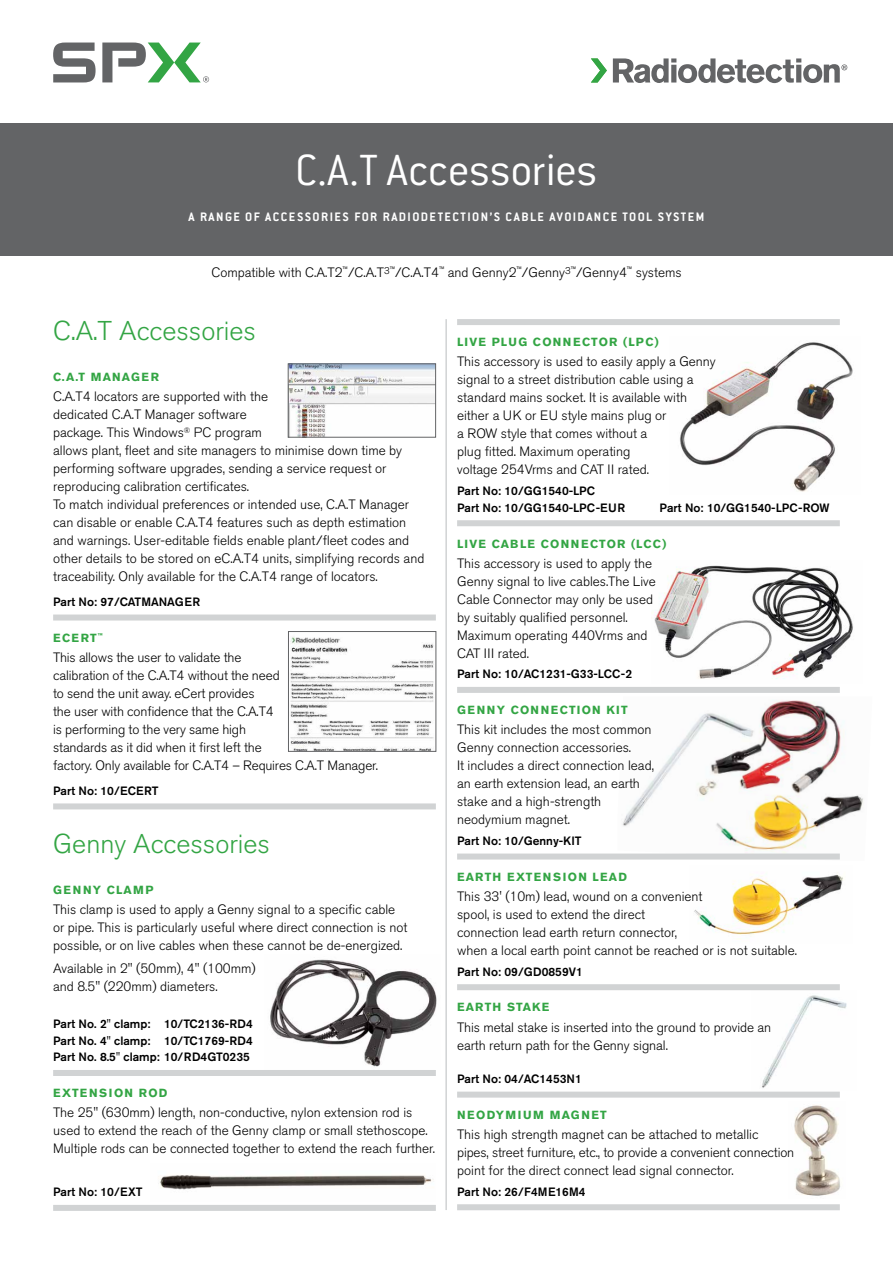
<style>
.page{position:relative;width:893px;height:1263px;background:#fff}
.page>*{position:absolute;margin:0;border:0;box-sizing:border-box;transform-origin:0 0}
.t1{font:300 48px "Conduit ITC Std";letter-spacing:-.01em;color:#fff}
.t2{font:300 27px "Akzidenz Grotesk BE";color:#33a544}
.t3{font:300 13.5px/18px "Akzidenz Grotesk BE";color:#000}
.t4{font:700 13.5px "Conduit ITC Std";letter-spacing:.105em;color:#fff}
.t5{font:500 12px/16.5px "Akzidenz Grotesk BE";color:#000;text-align:justify}
.t6{font:700 11.7px "Akzidenz Grotesk BE";letter-spacing:.1em;color:#33a544}
.t7{font:700 11.7px "Akzidenz Grotesk BE";letter-spacing:.12em;color:#33a544}
</style>
<div class="page">
<img style="left:794px;top:1105px;width:47px;height:91px">
<img style="left:762px;top:995px;width:85px;height:93px">
<img style="left:694px;top:872px;width:149px;height:63px">
<img style="left:618px;top:700px;width:245px;height:160px">
<img style="left:654px;top:565px;width:199px;height:114px">
<img style="left:680px;top:342px;width:173px;height:150px">
<img style="left:270px;top:959px;width:167px;height:108px">
<div style="left:0;top:123px;width:893px;height:132px;background:#636466"></div>
<svg style="left:102px;top:43px;width:107px;height:39px"></svg>
<svg style="left:53px;top:43px;width:43px;height:39px"></svg>
<svg style="left:591px;top:58px;width:16px;height:25px"></svg>
<svg style="left:613px;top:58px;width:234px;height:25px"></svg>
<div style="left:53px;top:614px;width:383px;height:6px;background:#d1d3d4"></div>
<div style="left:53px;top:803px;width:383px;height:6px;background:#d1d3d4"></div>
<div style="left:53px;top:1070px;width:383px;height:6px;background:#d1d3d4"></div>
<div style="left:53px;top:1205px;width:383px;height:6px;background:#d1d3d4"></div>
<div style="left:457px;top:319px;width:383px;height:6px;background:#d1d3d4"></div>
<div style="left:457px;top:520px;width:383px;height:6px;background:#d1d3d4"></div>
<div style="left:457px;top:687px;width:383px;height:6px;background:#d1d3d4"></div>
<div style="left:457px;top:853px;width:383px;height:6px;background:#d1d3d4"></div>
<div style="left:457px;top:984px;width:383px;height:6px;background:#d1d3d4"></div>
<div style="left:457px;top:1091px;width:383px;height:6px;background:#d1d3d4"></div>
<div style="left:457px;top:1204px;width:383px;height:6px;background:#d1d3d4"></div>
<hr style="left:445px;top:319px;width:2px;height:891px;background:#d1d3d4">
<img style="left:290px;top:637px;width:144px;height:113px">
<div style="left:288px;top:631px;width:148px;height:121px;border:1px solid #636466"></div>
<img style="left:158px;top:1175px;width:276px;height:15px">
<img style="left:290px;top:366px;width:144px;height:69px">
<div style="left:288px;top:364px;width:148px;height:73px;border:1px solid #636466"></div>
<h1 class="t1" style="left:295px;top:141px;width:304px">C.A.T Accessories</h1>
<p class="t4" style="left:189px;top:208px;width:517px">A RANGE OF ACCESSORIES FOR RADIODETECTION’S CABLE AVOIDANCE TOOL SYSTEM</p>
<p class="t3" style="left:211px;top:264px;width:472px">Compatible with C.A.T2<sup>™</sup>/C.A.T<sup>3</sup><sup>™</sup>/C.A.T4<sup>™</sup> and Genny2<sup>™</sup>/Genny<sup>3</sup><sup>™</sup>/Genny4<sup>™</sup> systems</p>
<h2 class="t2" style="left:53px;top:315px;width:204px">C.A.T Accessories</h2>
<p class="t6" style="left:457px;top:335px;width:203px">LIVE PLUG CONNECTOR (LPC)</p>
<p class="t3" style="left:457px;top:353px;width:260px">This accessory is used to easily apply a Genny signal to a street distribution cable using a standard mains socket. It is available with either a UK or EU style mains plug or<br>a ROW style that comes without a<br>plug fitted. Maximum operating<br>voltage 254Vrms and CAT II rated.</p>
<p class="t5" style="left:457px;top:482px;width:170px">Part No: 10/GG1540-LPC<br>Part No: 10/GG1540-LPC-EUR</p>
<p class="t6" style="left:53px;top:370px;width:107px">C.A.T MANAGER</p>
<p class="t3" style="left:53px;top:388px;width:373px">C.A.T4 locators are supported with the<br>dedicated C.A.T Manager software<br>package. This Windows<sup>®</sup> PC program<br>allows plant, fleet and site managers to minimise down time by performing software upgrades, sending a service request or reproducing calibration certificates.<br>To match individual preferences or intended use, C.A.T Manager can disable or enable C.A.T4 features such as depth estimation and warnings. User-editable fields enable plant/fleet codes and other details to be stored on eC.A.T4 units, simplifying records and traceability. Only available for the C.A.T4 range of locators.</p>
<p class="t5" style="left:53px;top:593px;width:148px">Part No: 97/CATMANAGER</p>
<p class="t6" style="left:53px;top:631px;width:51px">ECERT<sup>™</sup></p>
<p class="t3" style="left:53px;top:648px;width:326px">This allows the user to validate the<br>calibration of the C.A.T4 without the need<br>to send the unit away. eCert provides<br>the user with confidence that the C.A.T4<br>is performing to the very same high<br>standards as it did when it first left the<br>factory. Only available for C.A.T4 – Requires C.A.T Manager.</p>
<p class="t5" style="left:53px;top:782px;width:107px">Part No: 10/ECERT</p>
<h2 class="t2" style="left:53px;top:829px;width:218px">Genny Accessories</h2>
<p class="t6" style="left:53px;top:883px;width:102px">GENNY CLAM P</p>
<p class="t3" style="left:53px;top:901px;width:356px">This clamp is used to apply a Genny signal to a specific cable or pipe. This is particularly useful where direct connection is not possible, or on live cables when these cannot be de-energized.</p>
<p class="t3" style="left:53px;top:959px;width:204px">Available in 2" (50mm), 4" (100mm) and 8.5" (220mm) diameters.</p>
<p class="t5" style="left:53px;top:1016px;width:201px">Part No. 2" clamp: 10/TC2136-RD4<br>Part No. 4" clamp: 10/TC1769-RD4<br>Part No. 8.5" clamp: 10/RD4GT0235</p>
<p class="t7" style="left:53px;top:1086px;width:116px">EXTENSION ROD</p>
<p class="t3" style="left:53px;top:1104px;width:384px">The 25" (630mm) length, non-conductive, nylon extension rod is used to extend the reach of the Genny clamp or small stethoscope.<br>Multiple rods can be connected together to extend the reach further.</p>
<p class="t5" style="left:53px;top:1184px;width:91px">Part No: 10/EXT</p>
<p class="t5" style="left:660px;top:499px;width:171px">Part No: 10/GG1540-LPC-ROW</p>
<p class="t6" style="left:457px;top:537px;width:211px">LIVE CABLE CONNECTOR (LCC)</p>
<p class="t3" style="left:457px;top:554px;width:200px">This accessory is used to apply the<br>Genny signal to live cables.The Live<br>Cable Connector may only be used by suitably qualified personnel.<br>Maximum operating 440Vrms and<br>CAT III rated.</p>
<p class="t5" style="left:457px;top:666px;width:177px">Part No: 10/AC1231-G33-LCC-2</p>
<p class="t7" style="left:457px;top:703px;width:172px">GENNY CONNECTION KIT</p>
<p class="t3" style="left:457px;top:721px;width:198px">This kit includes the most common<br>Genny connection accessories.<br>It includes a direct connection lead, an earth extension lead, an earth stake and a high-strength neodymium magnet.</p>
<p class="t5" style="left:457px;top:832px;width:126px">Part No: 10/Genny-KIT</p>
<p class="t6" style="left:457px;top:870px;width:171px">EARTH EXTENSION LEAD</p>
<p class="t3" style="left:457px;top:887px;width:341px">This 33' (10m) lead, wound on a convenient<br>spool, is used to extend the direct<br>connection lead earth return connector,<br>when a local earth point cannot be reached or is not suitable.</p>
<p class="t5" style="left:457px;top:963px;width:127px">Part No: 09/GD0859V1</p>
<p class="t6" style="left:457px;top:1000px;width:60px">EARTH STAK</p>
<p class="t6" style="left:542px;top:1000px;width:9px">E</p>
<p class="t3" style="left:457px;top:1018px;width:315px">This metal stake is inserted into the ground to provide an earth return path for the Genny signal.</p>
<p class="t5" style="left:457px;top:1070px;width:126px">Part No: 04/AC1453N1</p>
<p class="t6" style="left:457px;top:1108px;width:151px">N EODYM IUM MAGNET</p>
<p class="t3" style="left:457px;top:1125px;width:339px">This high strength magnet can be attached to metallic<br>pipes, street furniture, etc., to provide a convenient connection point for the direct connect lead signal connector.</p>
<p class="t5" style="left:457px;top:1183px;width:130px">Part No: 26/F4ME16M4</p>
</div>
